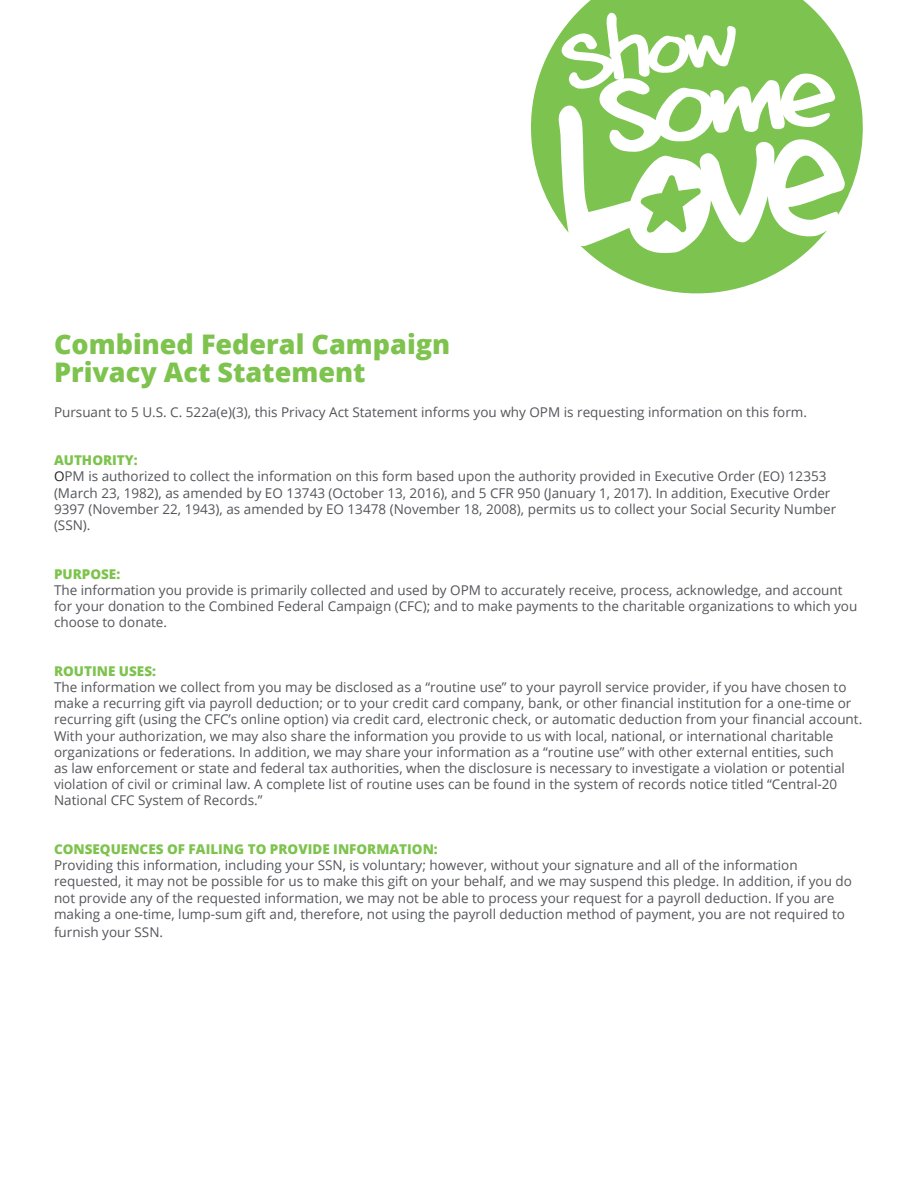
<style>
.page{position:relative;width:918px;height:1188px;background:#fff}
.page>*{position:absolute;margin:0;border:0;box-sizing:border-box;transform-origin:0 0}
.t1{font:800 27px/28.8px "Open Sans";color:#7dc34e}
.t2{font:13.5px/16.2px "Open Sans";color:#54555a}
.t3{font:800 13.5px "Open Sans";color:#7dc34e}
.s1{color:#231f20}
</style>
<div class="page">
<svg style="left:531px;top:0;width:332px;height:233px;fill:#7cc34f"></svg>
<svg style="left:581px;top:155px;width:246px;height:139px"></svg>
<h2 class="t1" style="left:54px;top:328px;width:398px">Combined Federal Campaign<br>Privacy Act Statement</h2>
<p class="t2" style="left:54px;top:403px;width:755px">Pursuant to 5 U.S. C. 522a(e)(3), this Privacy Act Statement informs you why OPM is requesting information on this form.</p>
<h3 class="t3" style="left:54px;top:450px;width:85px">AUTHORITY:</h3>
<p class="t2" style="left:54px;top:468px;width:784px"><span class="s1">O</span>PM is authorized to collect the information on this form based upon the authority provided in Executive Order (EO) 12353 (March 23, 1982), as amended by EO 13743 (October 13, 2016), and 5 CFR 950 (January 1, 2017). In addition, Executive Order 9397 (November 22, 1943), as amended by EO 13478 (November 18, 2008), permits us to collect your Social Security Number (SSN).</p>
<h3 class="t3" style="left:54px;top:563px;width:68px">PURPOSE:</h3>
<p class="t2" style="left:54px;top:582px;width:805px">The information you provide is primarily collected and used by OPM to accurately receive, process, acknowledge, and account for your donation to the Combined Federal Campaign (CFC); and to make payments to the charitable organizations to which you choose to donate.</p>
<h3 class="t3" style="left:54px;top:661px;width:104px">ROUTINE USES:</h3>
<p class="t2" style="left:54px;top:679px;width:810px">The information we collect from you may be disclosed as a “routine use” to your payroll service provider, if you have chosen to make a recurring gift via payroll deduction; or to your credit card company, bank, or other financial institution for a one-time or recurring gift (using the CFC’s online option) via credit card, electronic check, or automatic deduction from your financial account.<br>With your authorization, we may also share the information you provide to us with local, national, or international charitable organizations or federations. In addition, we may share your information as a “routine use” with other external entities, such<br>as law enforcement or state and federal tax authorities, when the disclosure is necessary to investigate a violation or potential violation of civil or criminal law. A complete list of routine uses can be found in the system of records notice titled “Central-20<br>National CFC System of Records.”</p>
<h3 class="t3" style="left:54px;top:839px;width:385px">CONSEQUENCES OF FAILING TO PROVIDE INFORMATION:</h3>
<p class="t2" style="left:54px;top:857px;width:799px">Providing this information, including your SSN, is voluntary; however, without your signature and all of the information requested, it may not be possible for us to make this gift on your behalf, and we may suspend this pledge. In addition, if you do not provide any of the requested information, we may not be able to process your request for a payroll deduction. If you are making a one-time, lump-sum gift and, therefore, not using the payroll deduction method of payment, you are not required to</p>
<p class="t2" style="left:54px;top:924px;width:111px">furnish your SSN.</p>
</div>
